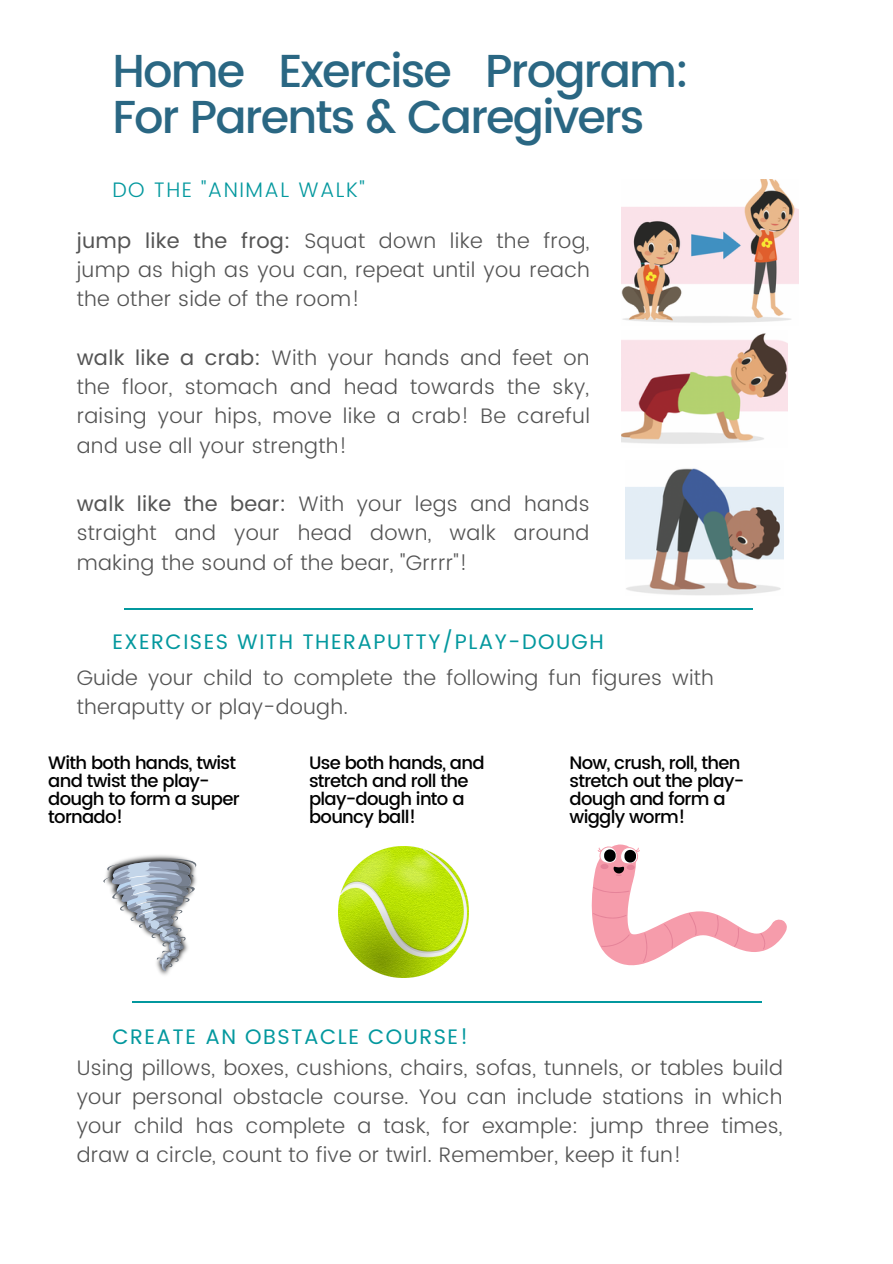
<style>
.page{position:relative;width:893px;height:1264px;background:#fff}
.page>*{position:absolute;margin:0;border:0;box-sizing:border-box;transform-origin:0 0}
.t1{font:500 46.2px/46px "Poppins";letter-spacing:-.04em;color:#2a6783}
.t2{font:300 21px/29.2px "Poppins";letter-spacing:.015em;color:#545454;text-align:justify}
.t3{font:21px "Poppins";letter-spacing:.07em;color:#03989e}
.t4{font:300 21px "Poppins";letter-spacing:.07em;color:#03989e}
.t5{font:500 18px/18px "Poppins";letter-spacing:-.04em;color:#000}
.s1{font-weight:400}
</style>
<div class="page">
<hr style="left:124px;top:608px;width:629px;height:1px;background:#03989e">
<hr style="left:132px;top:1001px;width:629px;height:1px;background:#03989e">
<img style="left:621px;top:179px;width:177px;height:144px">
<img style="left:621px;top:333px;width:166px;height:111px">
<img style="left:625px;top:468px;width:158px;height:127px">
<img style="left:138px;top:855px;width:42px;height:120px">
<svg style="left:103px;top:857px;width:94px;height:114px"></svg>
<img style="left:338px;top:846px;width:130px;height:131px">
<svg style="left:591px;top:844px;width:196px;height:122px"></svg>
<h1 class="t1" style="left:112px;top:48px;width:578px">Home Exercise Program:<br>For Parents &amp; Caregivers</h1>
<p class="t4" style="left:112px;top:178px;width:254px">DO THE "ANIMAL WALK"</p>
<p class="t2" style="left:77px;top:226px;width:514px"><span class="s1">jump like the frog:</span> Squat down like the frog, jump as high as you can, repeat until you reach the other side of the room!</p>
<p class="t2" style="left:77px;top:343px;width:514px"><span class="s1">walk like a crab:</span> With your hands and feet on the floor, stomach and head towards the sky, raising your hips, move like a crab! Be careful and use all your strength!</p>
<p class="t2" style="left:77px;top:489px;width:514px"><span class="s1">walk like the bear:</span> With your legs and hands straight and your head down, walk around making the sound of the bear, "Grrrr"!</p>
<p class="t3" style="left:112px;top:629px;width:493px">EXERCISES WITH THERAPUTTY/PLAY-DOUGH</p>
<p class="t2" style="left:77px;top:663px;width:638px">Guide your child to complete the following fun figures with theraputty or play-dough.</p>
<p class="t5" style="left:48px;top:753px;width:193px">With both hands, twist and twist the play&shy;dough to form a super tornado!</p>
<p class="t5" style="left:309px;top:753px;width:177px">Use both hands, and stretch and roll the play-dough into a bouncy ball!</p>
<p class="t5" style="left:569px;top:753px;width:176px">Now, crush, roll, then stretch out the play&shy;dough and form a wiggly worm!</p>
<p class="t3" style="left:112px;top:1024px;width:357px">CREATE AN OBSTACLE COURSE!</p>
<p class="t2" style="left:77px;top:1052px;width:707px">Using pillows, boxes, cushions, chairs, sofas, tunnels, or tables build your personal obstacle course. You can include stations in which your child has complete a task, for example: jump three times, draw a circle, count to five or twirl. Remember, keep it fun!</p>
</div>
